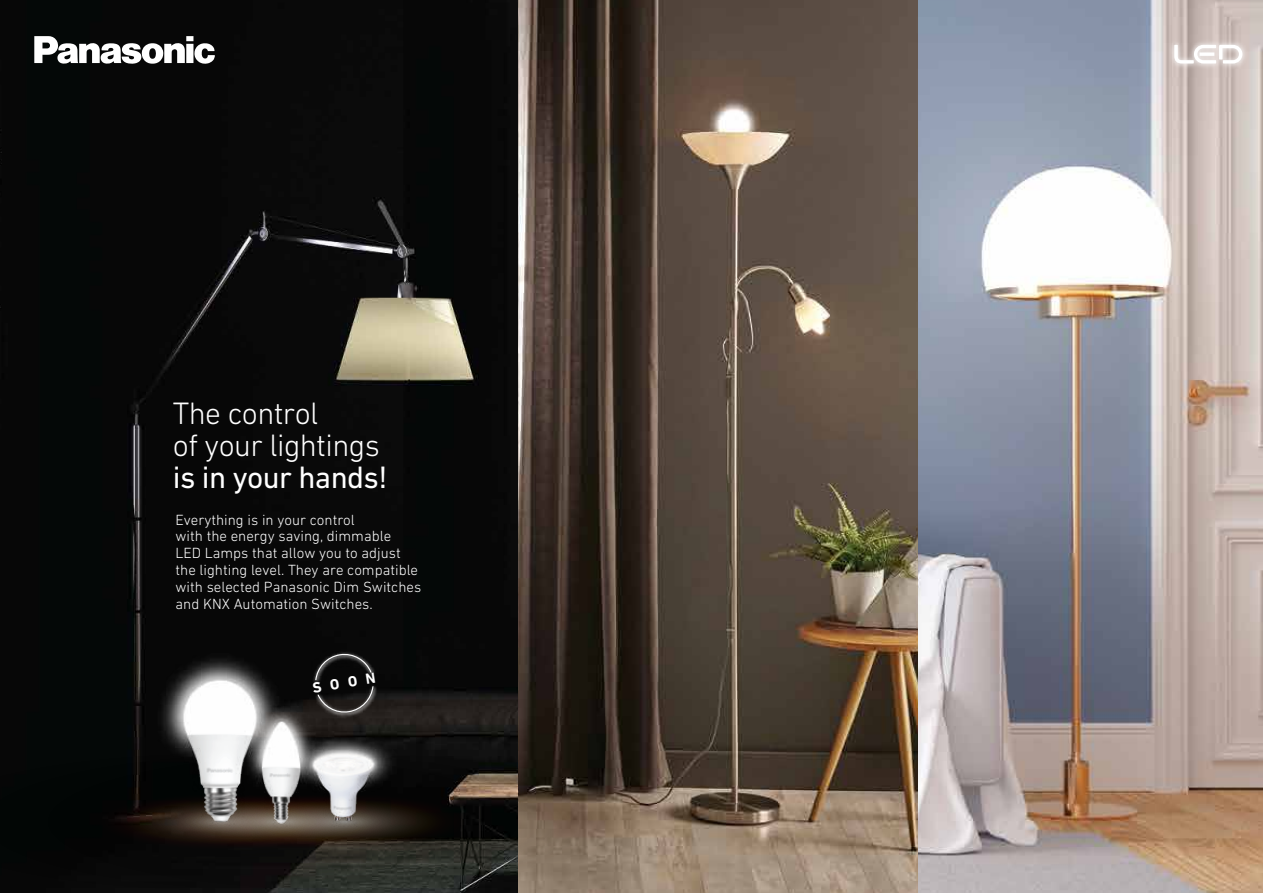
<style>
.page{position:relative;width:1263px;height:893px;background:#fff}
.page>*{position:absolute;margin:0;border:0;box-sizing:border-box;transform-origin:0 0}
.t1{font:300 31.5px/31.8px "DIN Next LT Pro";letter-spacing:-.02em;color:#fff}
.t2{font:31.5px "DIN Next LT Pro";letter-spacing:-.02em;color:#fff}
.t3{font:300 15px/16.8px "DIN Next LT Pro";color:#fff}
.t4{font:700 15px "DIN Next LT Pro";color:#fff}
</style>
<div class="page">
<img style="left:917px;top:0;width:346px;height:893px">
<img style="left:518px;top:0;width:399px;height:893px">
<div style="left:0;top:0;width:518px;height:893px;background:#070807"></div>
<svg style="left:0;top:751px;width:588px;height:141px"></svg>
<svg style="left:38px;top:751px;width:613px;height:141px"></svg>
<svg style="left:34px;top:36px;width:181px;height:28px"></svg>
<img style="left:1166px;top:37px;width:84px;height:34px">
<svg style="left:1174px;top:45px;width:68px;height:19px"></svg>
<img style="left:239px;top:826px;width:84px;height:4px">
<img style="left:141px;top:619px;width:139px;height:207px">
<img style="left:280px;top:821px;width:129px;height:6px">
<img style="left:207px;top:546px;width:275px;height:275px">
<svg style="left:315px;top:652px;width:57px;height:28px"></svg>
<svg style="left:317px;top:686px;width:56px;height:28px"></svg>
<h1 class="t1" style="left:173px;top:397px;width:208px">The control<br>of your lightings</h1>
<h1 class="t2" style="left:173px;top:459px;width:216px">is in your hands!</h1>
<p class="t3" style="left:176px;top:511px;width:247px">Everything is in your control<br>with the energy saving, dimmable<br>LED Lamps that allow you to adjust the lighting level. They are compatible with selected Panasonic Dim Switches and KNX Automation Switches.</p>
<p class="t4" style="left:311px;top:679px;width:65px;rotate:-9deg">SOON</p>
</div>
